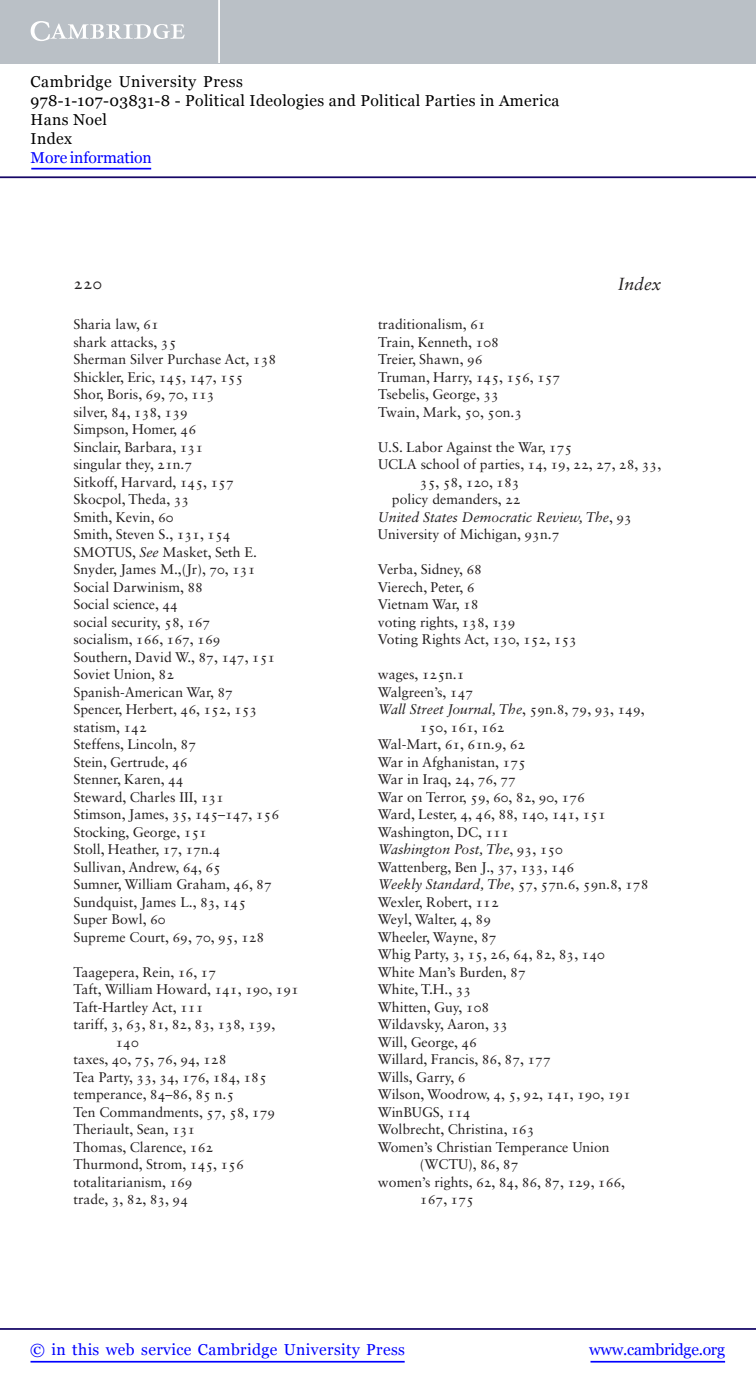
<style>
.page{position:relative;width:756px;height:1388px;background:#fff}
.page>*{position:absolute;margin:0;border:0;box-sizing:border-box;transform-origin:0 0}
.t1{font:italic 17.5px "Sabon LT Std";color:#231f20}
.t2{font:16.62px "Sabon LT Std";color:#231f20}
.t3{font:15.75px/18.9px "Georgia";letter-spacing:.025em;color:#000}
.t4{font:15.75px "Georgia";letter-spacing:.025em;color:#00f}
.t5{font:15.75px "Georgia";letter-spacing:-.015em;color:#00f}
.t6{font:15.75px "Georgia";letter-spacing:-.01em;color:#00f}
.t7{font:14px/17.5px "Sabon LT Std";color:#231f20}
.t8{font:italic 14px "Sabon LT Std";color:#231f20}
.s1{font-style:italic}
.s2{font-style:normal}
</style>
<div class="page">
<hr style="left:591px;top:1361px;width:134px;height:1px;background:#00f">
<hr style="left:0;top:1328px;width:756px;height:2px;background:#150666">
<hr style="left:31px;top:1361px;width:374px;height:1px;background:#00f">
<div style="left:0;top:0;width:756px;height:63px;background:#bac0c6"></div>
<svg style="left:31px;top:21px;width:154px;height:20px"></svg>
<hr style="left:218px;top:0;width:2px;height:63px;background:#fff">
<hr style="left:0;top:176px;width:756px;height:2px;background:#150666">
<hr style="left:31px;top:168px;width:120px;height:1px;background:#00f">
<p class="t3" style="left:31px;top:72px;width:530px">Cambridge University Press<br>978-1-107-03831-8 - Political Ideologies and Political Parties in America<br>Hans Noel<br>Index</p>
<p class="t6" style="left:31px;top:148px;width:123px">More information</p>
<p class="t2" style="left:74px;top:277px;width:30px">220</p>
<p class="t1" style="left:618px;top:276px;width:45px">Index</p>
<p class="t7" style="left:73px;top:317px;width:207px">Sharia law, 61<br>shark attacks, 35<br>Sherman Silver Purchase Act, 138<br>Shickler, Eric, 145 , 147 , 155<br>Shor, Boris, 69 , 70 , 113<br>silver, 84 , 138 , 139<br>Simpson, Homer, 46<br>Sinclair, Barbara, 131<br>singular they, 21n.7<br>Sitkoff, Harvard, 145 , 157<br>Skocpol, Theda, 33<br>Smith, Kevin, 60<br>Smith, Steven S., 131 , 154<br>SMOTUS, <span class="s1">See</span> Masket, Seth E.<br>Snyder, James M., (Jr), 70 , 131<br>Social Darwinism, 88<br>Social science, 44<br>social security, 58 , 167<br>socialism, 166 , 167 , 169<br>Southern, David W., 87 , 147 , 151<br>Soviet Union, 82<br>Spanish-American War, 87<br>Spencer, Herbert, 46 , 152 , 153 statism, 142<br>Steffens, Lincoln, 87<br>Stein, Gertrude, 46<br>Stenner, Karen, 44<br>Steward, Charles III, 131<br>Stimson, James, 35 , 145–147 , 156<br>Stocking, George, 151<br>Stoll, Heather, 17 , 17n.4<br>Sullivan, Andrew, 64 , 65<br>Sumner, William Graham, 46 , 87<br>Sundquist, James L., 83 , 145<br>Super Bowl, 60<br>Supreme Court, 69 , 70 , 95 , 128</p>
<p class="t7" style="left:73px;top:964px;width:144px">Taagepera, Rein, 16 , 17</p>
<p class="t7" style="left:73px;top:982px;width:227px">Taft, William Howard, 141 , 190 , 191</p>
<p class="t7" style="left:73px;top:999px;width:131px">Taft-Hartley Act, 111</p>
<p class="t7" style="left:73px;top:1017px;width:203px">tariff, 3 , 63 , 81 , 82 , 83 , 138 , 139 ,</p>
<p class="t7" style="left:115px;top:1034px;width:25px">140</p>
<p class="t7" style="left:73px;top:1052px;width:155px">taxes, 40 , 75 , 76 , 94 , 128</p>
<p class="t7" style="left:73px;top:1069px;width:195px">Tea Party, 33 , 34 , 176 , 184 , 185</p>
<p class="t7" style="left:74px;top:1087px;width:162px">temperance, 84–86 , 85 n.5</p>
<p class="t7" style="left:74px;top:1104px;width:203px">Ten Commandments, 57 , 58 , 179</p>
<p class="t7" style="left:74px;top:1122px;width:123px">Theriault, Sean, 131</p>
<p class="t7" style="left:74px;top:1139px;width:141px">Thomas, Clarence, 162</p>
<p class="t7" style="left:74px;top:1157px;width:172px">Thurmond, Strom, 145 , 156</p>
<p class="t7" style="left:74px;top:1174px;width:121px">totalitarianism, 169</p>
<p class="t7" style="left:74px;top:1192px;width:116px">trade, 3 , 82 , 83 , 94</p>
<p class="t7" style="left:378px;top:317px;width:184px">traditionalism, 61<br>Train, Kenneth, 108<br>Treier, Shawn, 96<br>Truman, Harry, 145 , 156 , 157<br>Tsebelis, George, 33<br>Twain, Mark, 50 , 50n.3</p>
<p class="t7" style="left:378px;top:439px;width:196px">U.S. Labor Against the War, 175</p>
<p class="t7" style="left:378px;top:457px;width:285px">UCLA school of parties, 14 , 19 , 22 , 27 , 28 , 33 ,</p>
<p class="t7" style="left:420px;top:474px;width:101px">35 , 58 , 120 , 183</p>
<p class="t7" style="left:392px;top:492px;width:130px">policy demanders, 22</p>
<p class="t8" style="left:378px;top:511px;width:255px">United States Democratic Review, The<span class="s2">, 93</span></p>
<p class="t7" style="left:378px;top:527px;width:183px">University of Michigan, 93n.7</p>
<p class="t7" style="left:378px;top:562px;width:201px">Verba, Sidney, 68<br>Vierech, Peter, 6<br>Vietnam War, 18<br>voting rights, 138 , 139<br>Voting Rights Act, 130 , 152 , 153</p>
<p class="t7" style="left:378px;top:667px;width:88px">wages, 125n.1</p>
<p class="t7" style="left:378px;top:684px;width:97px">Walgreen’s, 147</p>
<p class="t8" style="left:378px;top:704px;width:268px">Wall Street Journal, The<span class="s2">, 59n.8 , 79 , 93 , 149 ,</span></p>
<p class="t7" style="left:420px;top:719px;width:86px">150 , 161 , 162</p>
<p class="t7" style="left:378px;top:737px;width:149px">Wal-Mart, 61 , 61n.9 , 62</p>
<p class="t7" style="left:378px;top:754px;width:149px">War in Afghanistan, 175</p>
<p class="t7" style="left:378px;top:772px;width:140px">War in Iraq, 24 , 76 , 77</p>
<p class="t7" style="left:378px;top:789px;width:208px">War on Terror, 59 , 60 , 82 , 90 , 176</p>
<p class="t7" style="left:378px;top:807px;width:229px">Ward, Lester, 4 , 46 , 88 , 140 , 141 , 151</p>
<p class="t7" style="left:378px;top:824px;width:132px">Washington, DC, 111</p>
<p class="t8" style="left:378px;top:844px;width:187px">Washington Post, The<span class="s2">, 93 , 150</span></p>
<p class="t7" style="left:378px;top:859px;width:198px">Wattenberg, Ben J., 37 , 133 , 146</p>
<p class="t7" style="left:378px;top:877px;width:272px"><span class="s1">Weekly Standard, The</span>, 57 , 57n.6 , 59n.8 , 178</p>
<p class="t7" style="left:378px;top:894px;width:122px">Wexler, Robert, 112</p>
<p class="t7" style="left:378px;top:912px;width:115px">Weyl, Walter, 4 , 89</p>
<p class="t7" style="left:378px;top:929px;width:120px">Wheeler, Wayne, 87</p>
<p class="t7" style="left:378px;top:947px;width:229px">Whig Party, 3 , 15 , 26 , 64 , 82 , 83 , 140</p>
<p class="t7" style="left:378px;top:964px;width:149px">White Man’s Burden, 87</p>
<p class="t7" style="left:378px;top:982px;width:95px">White, T.H., 33</p>
<p class="t7" style="left:378px;top:999px;width:113px">Whitten, Guy, 108</p>
<p class="t7" style="left:378px;top:1017px;width:131px">Wildavsky, Aaron, 33</p>
<p class="t7" style="left:378px;top:1034px;width:101px">Will, George, 46</p>
<p class="t7" style="left:378px;top:1052px;width:174px">Willard, Francis, 86 , 87 , 177</p>
<p class="t7" style="left:378px;top:1069px;width:89px">Wills, Garry, 6</p>
<p class="t7" style="left:378px;top:1087px;width:255px">Wilson, Woodrow, 4 , 5 , 92 , 141 , 190 , 191</p>
<p class="t7" style="left:378px;top:1104px;width:94px">WinBUGS, 114</p>
<p class="t7" style="left:378px;top:1122px;width:158px">Wolbrecht, Christina, 163</p>
<p class="t7" style="left:378px;top:1139px;width:233px">Women’s Christian Temperance Union</p>
<p class="t7" style="left:420px;top:1157px;width:100px">(WCTU), 86 , 87</p>
<p class="t7" style="left:378px;top:1174px;width:249px">women’s rights, 62 , 84 , 86 , 87 , 129 , 166 ,</p>
<p class="t7" style="left:420px;top:1192px;width:55px">167 , 175</p>
<p class="t4" style="left:30px;top:1340px;width:376px">© in this web service Cambridge University Press</p>
<p class="t5" style="left:589px;top:1340px;width:137px">www.cambridge.org</p>
</div>
